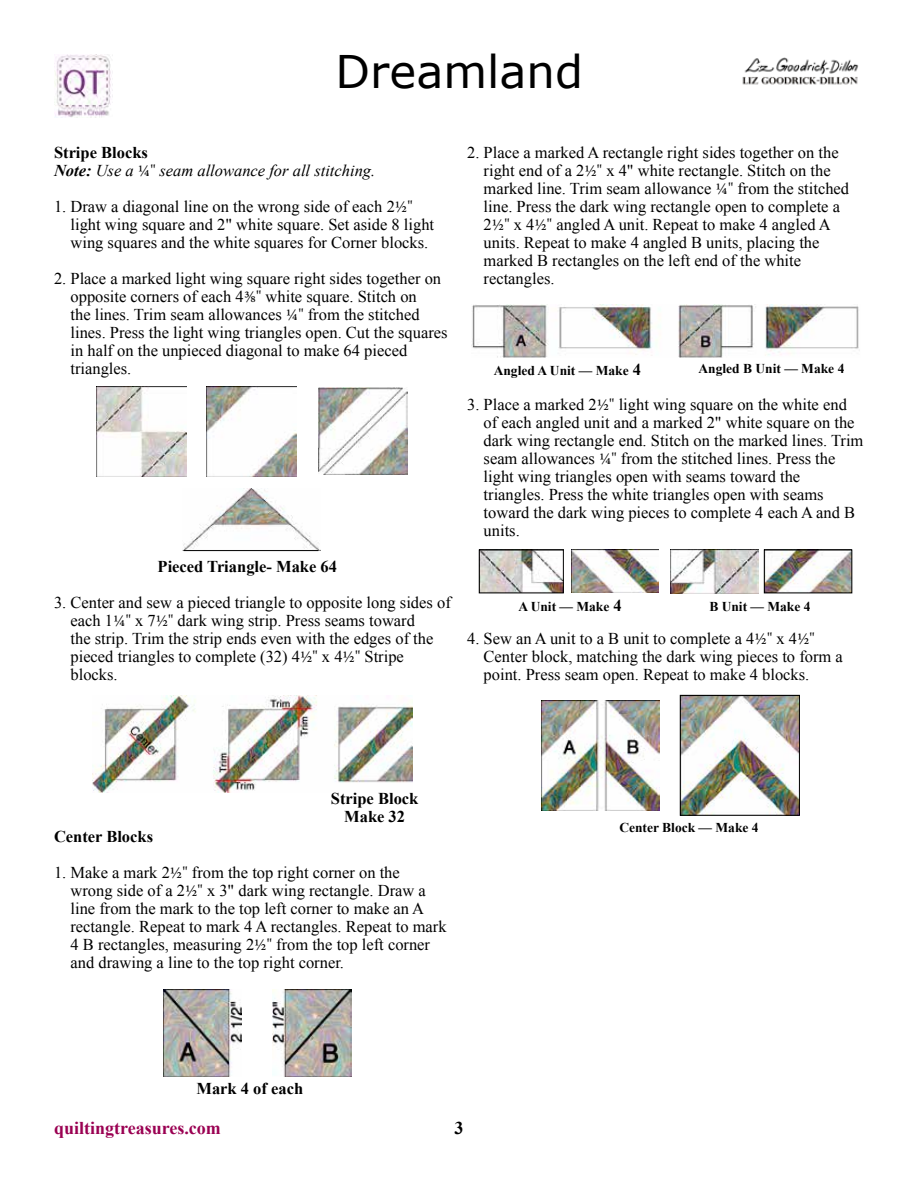
<style>
.page{position:relative;width:918px;height:1188px;background:#fff}
.page>*{position:absolute;margin:0;border:0;box-sizing:border-box;transform-origin:0 0}
.t1{font:45px "Verdana";color:#000}
.t2{font:700 18px "Times New Roman";color:#9a0052}
.t3{font:700 18px "Times New Roman";color:#000}
.t4{font:16.5px/18px "Times New Roman";color:#000}
.t5{font:700 16.5px/18px "Times New Roman";color:#000;text-align:center}
.t6{font:italic 16.5px/18px "Times New Roman";color:#000}
.t7{font:700 13.5px "Times New Roman";color:#000}
.s1{font-weight:700;font-style:normal}
.s2{font-weight:700}
.s3{font-family:"Minion Pro";font-style:normal}
.s4{font-family:"Minion Pro"}
.s5{font-size:16.5px}
</style>
<div class="page">
<img style="left:54px;top:54px;width:57px;height:64px">
<img style="left:742px;top:57px;width:117px;height:28px">
<img style="left:97px;top:387px;width:90px;height:89px">
<img style="left:207px;top:387px;width:89px;height:89px">
<img style="left:318px;top:388px;width:90px;height:87px">
<img style="left:182px;top:488px;width:139px;height:63px">
<img style="left:92px;top:695px;width:321px;height:98px">
<img style="left:163px;top:990px;width:79px;height:87px">
<img style="left:272px;top:990px;width:79px;height:87px">
<img style="left:471px;top:304px;width:388px;height:54px">
<img style="left:481px;top:552px;width:81px;height:39px">
<div style="left:479px;top:550px;width:85px;height:43px;border:1px solid #000"></div>
<img style="left:571px;top:550px;width:88px;height:43px">
<img style="left:670px;top:549px;width:88px;height:44px">
<img style="left:766px;top:552px;width:84px;height:39px">
<div style="left:764px;top:550px;width:88px;height:43px;border:1px solid #000"></div>
<img style="left:541px;top:700px;width:119px;height:110px">
<img style="left:682px;top:697px;width:116px;height:117px">
<div style="left:680px;top:695px;width:120px;height:121px;border:1px solid #000"></div>
<hr style="left:184px;top:550px;width:134px;height:1px;background:#000">
<h1 class="t1" style="left:336px;top:41px;width:249px">Dreamland</h1>
<p class="t6" style="left:54px;top:143px;width:323px"><span class="s1">Stripe Blocks<br></span><span class="s2">Note:</span> Use a <span class="s3">1/4"</span> seam allowance for all stitching.</p>
<p class="t4" style="left:70px;top:197px;width:365px;text-indent:-16px">1. Draw a diagonal line on the wrong side of each 2<span class="s4">1/2" </span>light wing square and 2" white square. Set aside 8 light wing squares and the white squares for Corner blocks.</p>
<p class="t4" style="left:70px;top:269px;width:379px;text-indent:-16px">2. Place a marked light wing square right sides together on opposite corners of each 4<span class="s4">3/8"</span> white square. Stitch on<br>the lines. Trim seam allowances <span class="s4">1/4"</span> from the stitched lines. Press the light wing triangles open. Cut the squares in half on the unpieced diagonal to make 64 pieced triangles.</p>
<p class="t5" style="left:158px;top:558px;width:181px">Pieced Triangle- Make 64</p>
<p class="t4" style="left:70px;top:593px;width:382px;text-indent:-16px">3. Center and sew a pieced triangle to opposite long sides of each 1<span class="s4">1/4"</span> x 7<span class="s4">1/2"</span> dark wing strip. Press seams toward<br>the strip. Trim the strip ends even with the edges of the pieced triangles to complete (32) 4<span class="s4">1/2"</span> x 4<span class="s4">1/2"</span> Stripe blocks.</p>
<p class="t4" style="left:484px;top:143px;width:367px;text-indent:-16px">2. Place a marked A rectangle right sides together on the right end of a 2<span class="s4">1/2"</span> x 4" white rectangle. Stitch on the marked line. Trim seam allowance <span class="s4">1/4"</span> from the stitched line. Press the dark wing rectangle open to complete a 2<span class="s4">1/2"</span> x 4<span class="s4">1/2"</span> angled A unit. Repeat to make 4 angled A units. Repeat to make 4 angled B units, placing the marked B rectangles on the left end of the white rectangles.</p>
<p class="t7" style="left:494px;top:361px;width:149px">Angled A Unit — Make <span class="s5">4</span></p>
<p class="t7" style="left:699px;top:359px;width:147px">Angled B Unit — Make 4</p>
<p class="t4" style="left:484px;top:395px;width:381px;text-indent:-16px">3. Place a marked 2<span class="s4">1/2"</span> light wing square on the white end of each angled unit and a marked 2" white square on the dark wing rectangle end. Stitch on the marked lines. Trim seam allowances <span class="s4">1/4"</span> from the stitched lines. Press the light wing triangles open with seams toward the triangles. Press the white triangles open with seams toward the dark wing pieces to complete 4 each A and B units.</p>
<p class="t7" style="left:518px;top:597px;width:105px">A Unit — Make <span class="s5">4</span></p>
<p class="t7" style="left:709px;top:597px;width:103px">B Unit — Make 4</p>
<p class="t4" style="left:484px;top:629px;width:361px;text-indent:-16px">4. Sew an A unit to a B unit to complete a 4<span class="s4">1/2"</span> x 4<span class="s4">1/2"<br></span>Center block, matching the dark wing pieces to form a point. Press seam open. Repeat to make 4 blocks.</p>
<p class="t5" style="left:331px;top:789px;width:89px">Stripe Block<br>Make 32</p>
<p class="t5" style="left:54px;top:827px;width:101px">Center Blocks</p>
<p class="t4" style="left:70px;top:863px;width:378px;text-indent:-16px">1. Make a mark 2<span class="s4">1/2"</span> from the top right corner on the<br>wrong side of a 2<span class="s4">1/2"</span> x 3" dark wing rectangle. Draw a line from the mark to the top left corner to make an A rectangle. Repeat to mark 4 A rectangles. Repeat to mark 4 B rectangles, measuring 2<span class="s4">1/2"</span> from the top left corner and drawing a line to the top right corner.</p>
<p class="t7" style="left:619px;top:818px;width:141px">Center Block — Make 4</p>
<p class="t5" style="left:196px;top:1079px;width:108px">Mark 4 of each</p>
<p class="t2" style="left:54px;top:1116px;width:168px">quiltingtreasures.com</p>
<p class="t3" style="left:454px;top:1116px;width:10px">3</p>
</div>
